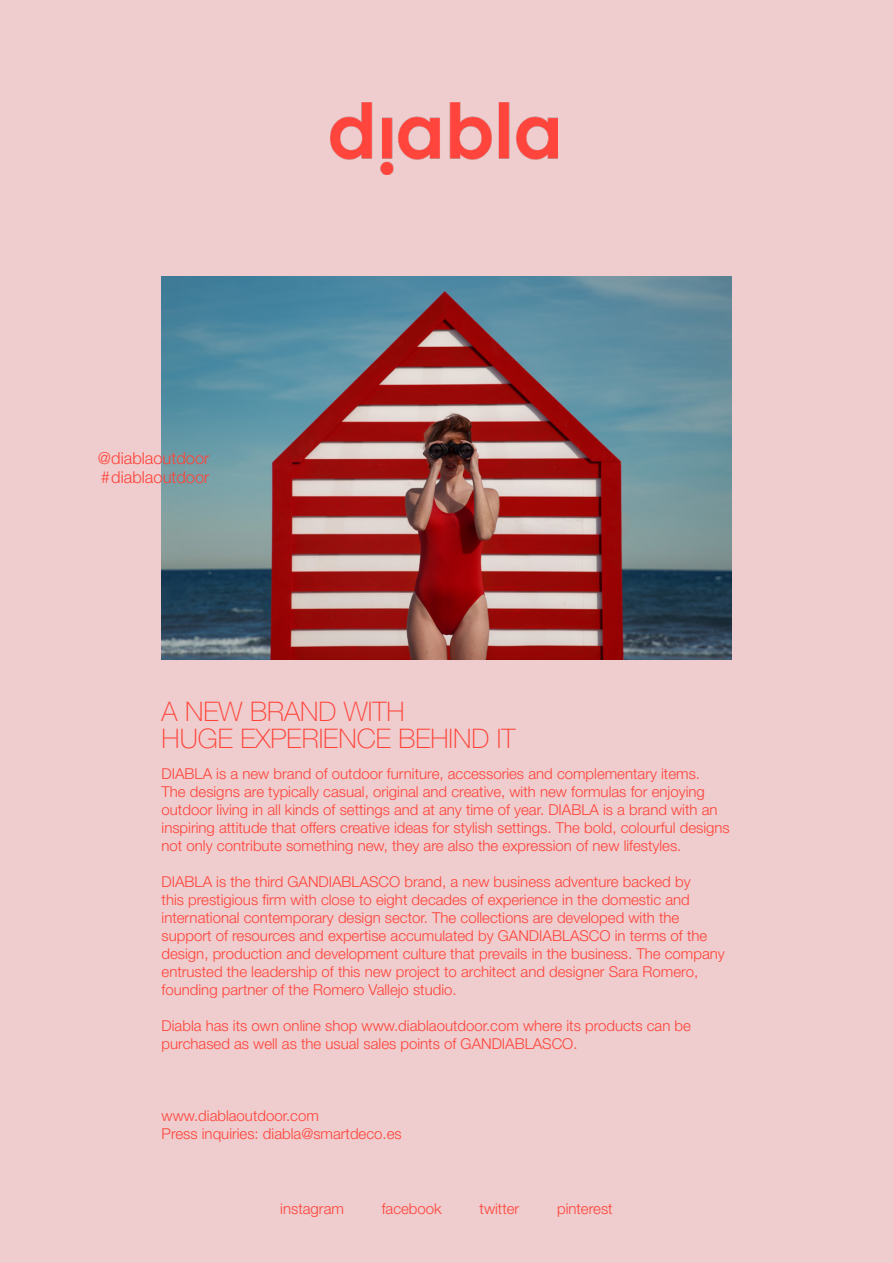
<style>
.page{position:relative;width:893px;height:1263px;background:#efccce}
.page>*{position:absolute;margin:0;border:0;box-sizing:border-box;transform-origin:0 0}
.HL_2{font:100 27px/27px "Helvetica Neue LT Std";color:#ff4338}
.t1{font:300 16.5px "Helvetica Neue LT Std";color:#ff4338}
.txt{font:300 15px/18px "Helvetica Neue LT Std";color:#ff4338}
</style>
<div class="page">
<img style="left:330px;top:103px;width:227px;height:72px">
<img style="left:162px;top:276px;width:569px;height:383px">
<p class="t1" style="left:98px;top:448px;width:113px">@diablaoutdoor</p>
<p class="t1" style="left:101px;top:467px;width:110px">#diablaoutdoor</p>
<p class="HL_2" style="left:162px;top:698px;width:355px">A NEW BRAND WITH<br>HUGE EXPERIENCE BEHIND IT</p>
<p class="txt" style="left:162px;top:764px;width:570px">DIABLA is a new brand of outdoor furniture, accessories and complementary items.<br>The designs are typically casual, original and creative, with new formulas for enjoying outdoor living in all kinds of settings and at any time of year. DIABLA is a brand with an inspiring attitude that offers creative ideas for stylish settings. The bold, colourful designs not only contribute something new, they are also the expression of new lifestyles.</p>
<p class="txt" style="left:162px;top:872px;width:565px">DIABLA is the third GANDIABLASCO brand, a new business adventure backed by<br>this prestigious firm with close to eight decades of experience in the domestic and international contemporary design sector. The collections are developed with the support of resources and expertise accumulated by GANDIABLASCO in terms of the design, production and development culture that prevails in the business. The company entrusted the leadership of this new project to architect and designer Sara Romero, founding partner of the Romero Vallejo studio.</p>
<p class="txt" style="left:162px;top:1016px;width:531px">Diabla has its own online shop www.diablaoutdoor.com where its products can be purchased as well as the usual sales points of GANDIABLASCO.</p>
<p class="txt" style="left:162px;top:1106px;width:242px">www.diablaoutdoor.com<br>Press inquiries: diabla@smartdeco.es</p>
<p class="txt" style="left:280px;top:1199px;width:65px">instagram</p>
<p class="txt" style="left:382px;top:1199px;width:62px">facebook</p>
<p class="txt" style="left:480px;top:1199px;width:41px">twitter</p>
<p class="txt" style="left:557px;top:1199px;width:57px">pinterest</p>
</div>
